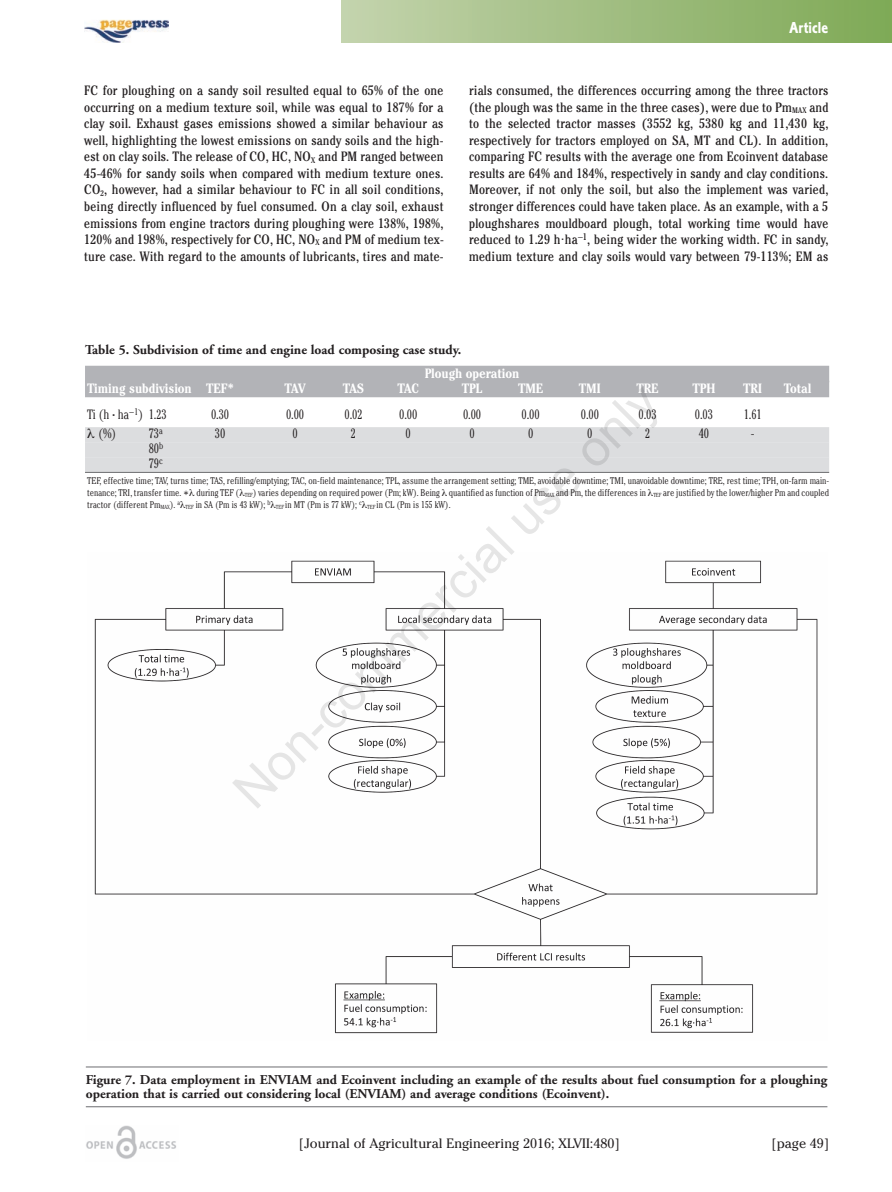
<style>
.page{position:relative;width:892px;height:1192px;background:#fff}
.page>*{position:absolute;margin:0;border:0;box-sizing:border-box;transform-origin:0 0}
.t1{font:50.85px "Arial";color:rgb(0 0 0/.1)}
.t2{font:16.5px "Corinthian Bold Condensed Plain";color:#fff}
.t3{font:condensed 13.5px/16.5px "Cheltenham";letter-spacing:.015em;color:#231f20;text-align:justify}
.t4{font:700 13.5px/13.5px "Adobe Garamond";color:#231f20}
.t5{font:300 condensed 13.5px/15px "Cheltenham";letter-spacing:-.01em;color:#231f20}
.t6{font:700 condensed 13.5px "Cheltenham";letter-spacing:-.01em;color:#fff}
.t7{font:13.5px "Cheltenham";color:#231f20}
.t8{font:300 condensed 9.75px/12px "Cheltenham";color:#231f20;text-align:justify}
.s1{font-family:"Arial";font-stretch:normal}
.s2{font-family:"Lucida Grande";font-weight:400;font-stretch:normal}
.s3{font-family:"Meiryo";font-weight:700;font-style:italic;font-stretch:normal}
</style>
<div class="page">
<img style="left:86px;top:1125px;width:90px;height:34px">
<img style="left:84px;top:19px;width:84px;height:24px">
<div style="left:342px;top:0;width:550px;height:43px;background:linear-gradient(to right,#c3d3ac,#7ea956)"></div>
<hr style="left:86px;top:1066px;width:741px;height:1px;background:#6c6d70">
<hr style="left:86px;top:1106px;width:741px;height:1px;background:#6c6d70">
<img style="left:94px;top:560px;width:724px;height:474px">
<div style="left:85px;top:366px;width:744px;height:16px;background:#b2b3b7"></div>
<div style="left:85px;top:381px;width:744px;height:16px;background:#b2b3b7"></div>
<div style="left:85px;top:427px;width:744px;height:15px;background:#dcdddf"></div>
<div style="left:85px;top:442px;width:744px;height:15px;background:#dcdddf"></div>
<div style="left:85px;top:457px;width:744px;height:15px;background:#dcdddf"></div>
<hr style="left:85px;top:472px;width:744px;height:1px;background:#6c6d70">
<p class="t2" style="left:789px;top:22px;width:40px">Article</p>
<p class="t3" style="left:84px;top:83px;width:361px">FC for ploughing on a sandy soil resulted equal to 65% of the one occurring on a medium texture soil, while was equal to 187% for a clay soil. Exhaust gases emissions showed a similar behaviour as well, highlighting the lowest emissions on sandy soils and the high&shy;est on clay soils. The release of CO, HC, NO<sub>X</sub> and PM ranged between 45-46% for sandy soils when compared with medium texture ones.<br>CO<sub>2</sub>, however, had a similar behaviour to FC in all soil conditions, being directly influenced by fuel consumed. On a clay soil, exhaust emissions from engine tractors during ploughing were 138%, 198%, 120% and 198%, respectively for CO, HC, NO<sub>X</sub> and PM of medium tex&shy;ture case. With regard to the amounts of lubricants, tires and mate-</p>
<p class="t3" style="left:469px;top:83px;width:361px">rials consumed, the differences occurring among the three tractors (the plough was the same in the three cases), were due to Pm<sub>MAX</sub> and to the selected tractor masses (3552 kg, 5380 kg and 11,430 kg, respectively for tractors employed on SA, MT and CL). In addition, comparing FC results with the average one from Ecoinvent database results are 64% and 184%, respectively in sandy and clay conditions.<br>Moreover, if not only the soil, but also the implement was varied, stronger differences could have taken place. As an example, with a 5 ploughshares mouldboard plough, total working time would have reduced to 1.29 h<span class="s1">·</span>ha<sup>–1</sup>, being wider the working width. FC in sandy, medium texture and clay soils would vary between 79-113%; EM as</p>
<p class="t4" style="left:85px;top:344px;width:378px">Table 5. Subdivision of time and engine load composing case study.</p>
<p class="t6" style="left:425px;top:368px;width:96px">Plough operation</p>
<p class="t6" style="left:87px;top:383px;width:148px">Timing subdivision TEF*</p>
<p class="t6" style="left:284px;top:383px;width:23px">TAV</p>
<p class="t6" style="left:343px;top:383px;width:23px">TAS</p>
<p class="t6" style="left:397px;top:383px;width:23px">TAC</p>
<p class="t6" style="left:462px;top:383px;width:22px">TPL</p>
<p class="t6" style="left:518px;top:383px;width:27px">TME</p>
<p class="t6" style="left:579px;top:383px;width:24px">TMI</p>
<p class="t6" style="left:636px;top:383px;width:24px">TRE</p>
<p class="t6" style="left:692px;top:383px;width:24px">TPH</p>
<p class="t6" style="left:743px;top:383px;width:21px">TRI</p>
<p class="t6" style="left:784px;top:383px;width:29px">Total</p>
<p class="t5" style="left:87px;top:408px;width:81px">Ti (h<span class="s2">∙</span>ha<sup>−1</sup>) 1.23</p>
<p class="t5" style="left:211px;top:408px;width:20px">0.30</p>
<p class="t5" style="left:286px;top:408px;width:20px">0.00</p>
<p class="t5" style="left:344px;top:408px;width:20px">0.02</p>
<p class="t5" style="left:399px;top:408px;width:20px">0.00</p>
<p class="t5" style="left:463px;top:408px;width:20px">0.00</p>
<p class="t5" style="left:521px;top:408px;width:20px">0.00</p>
<p class="t5" style="left:581px;top:408px;width:20px">0.00</p>
<p class="t5" style="left:639px;top:408px;width:20px">0.03</p>
<p class="t5" style="left:695px;top:408px;width:20px">0.03</p>
<p class="t5" style="left:744px;top:408px;width:20px">1.61</p>
<p class="t5" style="left:98px;top:427px;width:20px">(%)</p>
<p class="t5" style="left:149px;top:427px;width:15px">73<sup>a</sup></p>
<p class="t5" style="left:215px;top:427px;width:12px">30</p>
<p class="t5" style="left:292px;top:427px;width:7px">0</p>
<p class="t5" style="left:351px;top:427px;width:7px">2</p>
<p class="t5" style="left:406px;top:427px;width:7px">0</p>
<p class="t5" style="left:469px;top:427px;width:7px">0</p>
<p class="t5" style="left:528px;top:427px;width:7px">0</p>
<p class="t5" style="left:587px;top:427px;width:7px">0</p>
<p class="t5" style="left:645px;top:427px;width:7px">2</p>
<p class="t5" style="left:699px;top:427px;width:12px">40</p>
<p class="t5" style="left:751px;top:427px;width:5px">-</p>
<p class="t5" style="left:149px;top:442px;width:16px">80<sup>b<br></sup>79<sup>c</sup></p>
<p class="t8" style="left:87px;top:475px;width:743px">TEF, effective time; TAV, turns time; TAS, refilling/emptying; TAC, on-field maintenance; TPL, assume the arrangement setting; TME, avoidable downtime; TMI, unavoidable downtime; TRE, rest time; TPH, on-farm main&shy;tenance; TRI, transfer time. <span class="s3">∗</span> during TEF ( <sub>TEF</sub>) varies depending on required power (Pm; kW). Being quantified as function of Pm<sub>MAX</sub> and Pm, the differences in <sub>TEF</sub> are justified by the lower/higher Pm and coupled tractor (different Pm<sub>MAX</sub>). <sup>a</sup></p>
<h1 class="t1" style="left:219px;top:775px;width:576px;rotate:-45deg">Non-commercial use only</h1>
<p class="t8" style="left:185px;top:499px;width:87px"><sub>TEF</sub> in SA (Pm is 43 kW); <sup>b</sup></p>
<p class="t8" style="left:276px;top:499px;width:87px"><sub>TEF</sub> in MT (Pm is 77 kW); <sup>c</sup></p>
<p class="t8" style="left:367px;top:499px;width:85px"><sub>TEF</sub> in CL (Pm is 155 kW).</p>
<p class="t4" style="left:86px;top:1074px;width:743px">Figure 7. Data employment in ENVIAM and Ecoinvent including an example of the results about fuel consumption for a ploughing operation that is carried out considering local (ENVIAM) and average conditions (Ecoinvent).</p>
<p class="t7" style="left:299px;top:1135px;width:322px">[Journal of Agricultural Engineering 2016; XLVII:480]</p>
<p class="t7" style="left:771px;top:1135px;width:59px">[page 49]</p>
</div>
